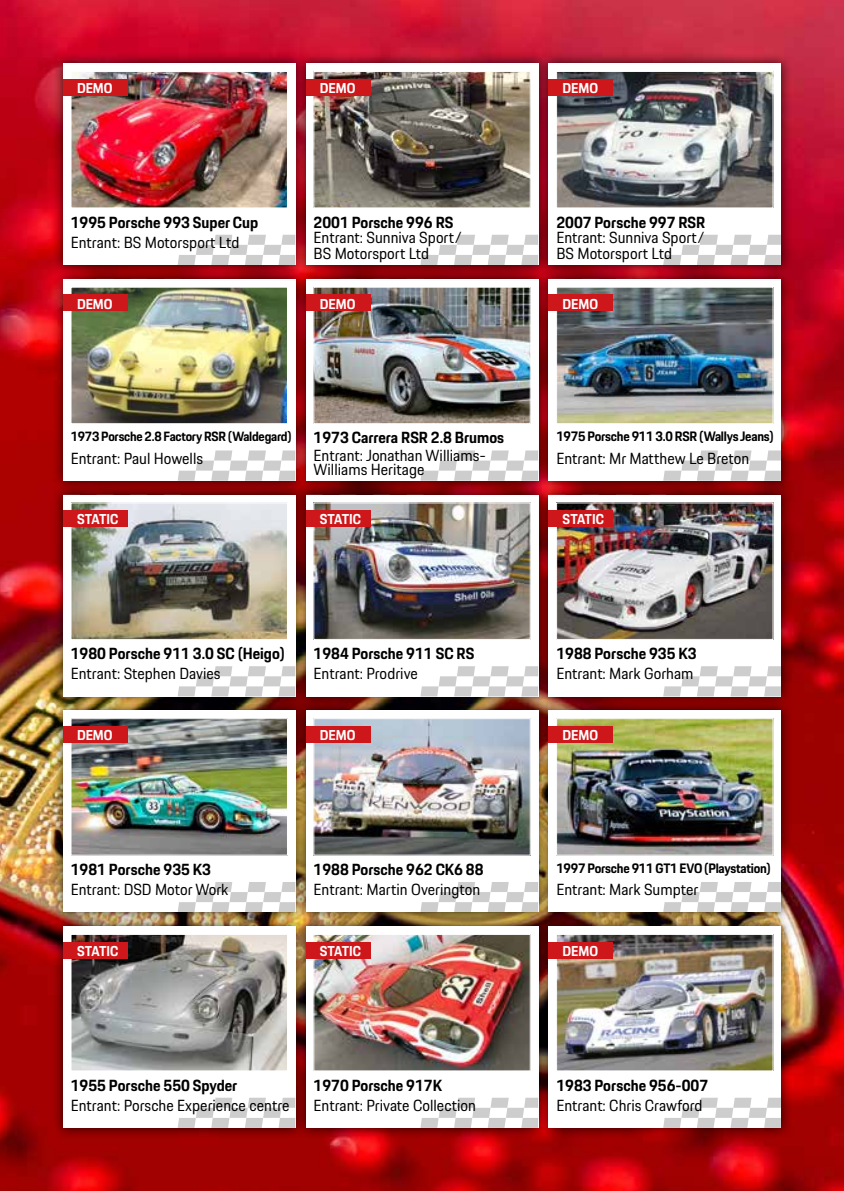
<style>
.page{position:relative;width:844px;height:1191px;background:#fff}
.page>*{position:absolute;margin:0;border:0;box-sizing:border-box;transform-origin:0 0}
.t1{font:15.75px/15.8px "Porsche Next";color:#000}
.t2{font:700 15.75px "Porsche Next";color:#000}
.t3{font:700 14px "Porsche Next";color:#fff}
.t4{font:700 13.47px "Porsche Next";letter-spacing:-.02em;color:#000}
.t5{font:700 13.12px "Porsche Next";letter-spacing:-.02em;color:#000}
</style>
<div class="page">
<img style="left:0;top:0;width:843px;height:1191px">
<div style="left:294px;top:267px;width:255px;height:225px;background:#000;opacity:.75"></div>
<div style="left:306px;top:279px;width:232px;height:202px;background:#fff"></div>
<svg style="left:420px;top:450px;width:117px;height:31px"></svg>
<img style="left:315px;top:289px;width:213px;height:133px">
<div style="left:313px;top:287px;width:217px;height:137px;border:1px solid #fff"></div>
<div style="left:306px;top:295px;width:64px;height:16px;background:#cd171a"></div>
<div style="left:306px;top:710px;width:232px;height:202px;background:#fff"></div>
<svg style="left:420px;top:882px;width:117px;height:30px"></svg>
<img style="left:315px;top:720px;width:213px;height:133px">
<div style="left:313px;top:718px;width:217px;height:137px;border:1px solid #fff"></div>
<div style="left:306px;top:726px;width:64px;height:16px;background:#cd171a"></div>
<div style="left:294px;top:483px;width:255px;height:225px;background:#000;opacity:.75"></div>
<div style="left:306px;top:494px;width:232px;height:202px;background:#fff"></div>
<svg style="left:307px;top:494px;width:116px;height:9px"></svg>
<svg style="left:420px;top:666px;width:117px;height:30px"></svg>
<img style="left:315px;top:505px;width:213px;height:132px">
<div style="left:306px;top:510px;width:64px;height:17px;background:#cd171a"></div>
<div style="left:294px;top:914px;width:255px;height:225px;background:#000;opacity:.75"></div>
<div style="left:306px;top:926px;width:232px;height:202px;background:#fff"></div>
<svg style="left:420px;top:1097px;width:117px;height:31px"></svg>
<img style="left:315px;top:936px;width:213px;height:133px">
<div style="left:313px;top:934px;width:217px;height:137px;border:1px solid #fff"></div>
<div style="left:306px;top:942px;width:64px;height:16px;background:#cd171a"></div>
<div style="left:294px;top:52px;width:255px;height:224px;background:#000;opacity:.75"></div>
<div style="left:306px;top:63px;width:232px;height:202px;background:#fff"></div>
<svg style="left:420px;top:235px;width:117px;height:30px"></svg>
<img style="left:315px;top:73px;width:213px;height:133px">
<div style="left:313px;top:71px;width:217px;height:137px;border:1px solid #fff"></div>
<div style="left:306px;top:79px;width:64px;height:16px;background:#cd171a"></div>
<div style="left:537px;top:267px;width:255px;height:225px;background:#000;opacity:.75"></div>
<div style="left:548px;top:279px;width:232px;height:202px;background:#fff"></div>
<svg style="left:663px;top:450px;width:117px;height:31px"></svg>
<img style="left:558px;top:289px;width:213px;height:133px">
<div style="left:556px;top:287px;width:217px;height:137px;border:1px solid #fff"></div>
<div style="left:548px;top:295px;width:65px;height:16px;background:#cd171a"></div>
<div style="left:537px;top:699px;width:255px;height:224px;background:#000;opacity:.75"></div>
<div style="left:548px;top:710px;width:232px;height:202px;background:#fff"></div>
<svg style="left:663px;top:882px;width:117px;height:30px"></svg>
<img style="left:558px;top:720px;width:213px;height:133px">
<div style="left:556px;top:718px;width:217px;height:137px;border:1px solid #fff"></div>
<div style="left:548px;top:726px;width:65px;height:16px;background:#cd171a"></div>
<div style="left:537px;top:483px;width:255px;height:225px;background:#000;opacity:.75"></div>
<div style="left:548px;top:494px;width:232px;height:202px;background:#fff"></div>
<svg style="left:548px;top:494px;width:118px;height:9px"></svg>
<svg style="left:663px;top:666px;width:117px;height:30px"></svg>
<img style="left:558px;top:505px;width:213px;height:132px">
<div style="left:548px;top:510px;width:65px;height:17px;background:#cd171a"></div>
<div style="left:537px;top:914px;width:255px;height:225px;background:#000;opacity:.75"></div>
<div style="left:548px;top:926px;width:232px;height:202px;background:#fff"></div>
<svg style="left:663px;top:1097px;width:117px;height:31px"></svg>
<img style="left:558px;top:936px;width:213px;height:133px">
<div style="left:556px;top:934px;width:217px;height:137px;border:1px solid #fff"></div>
<div style="left:548px;top:942px;width:65px;height:16px;background:#cd171a"></div>
<div style="left:52px;top:483px;width:255px;height:225px;background:#000;opacity:.75"></div>
<div style="left:63px;top:494px;width:232px;height:202px;background:#fff"></div>
<svg style="left:63px;top:494px;width:118px;height:9px"></svg>
<svg style="left:177px;top:666px;width:118px;height:30px"></svg>
<img style="left:73px;top:505px;width:212px;height:132px">
<div style="left:71px;top:503px;width:216px;height:136px;border:1px solid #fff"></div>
<div style="left:63px;top:510px;width:65px;height:17px;background:#cd171a"></div>
<div style="left:52px;top:914px;width:255px;height:225px;background:#000;opacity:.75"></div>
<div style="left:63px;top:926px;width:232px;height:202px;background:#fff"></div>
<svg style="left:177px;top:1097px;width:118px;height:31px"></svg>
<img style="left:73px;top:936px;width:212px;height:133px">
<div style="left:71px;top:934px;width:216px;height:137px;border:1px solid #fff"></div>
<div style="left:63px;top:942px;width:65px;height:16px;background:#cd171a"></div>
<div style="left:52px;top:52px;width:255px;height:224px;background:#000;opacity:.75"></div>
<div style="left:63px;top:63px;width:232px;height:202px;background:#fff"></div>
<svg style="left:177px;top:235px;width:118px;height:30px"></svg>
<img style="left:73px;top:73px;width:212px;height:133px">
<div style="left:71px;top:71px;width:216px;height:137px;border:1px solid #fff"></div>
<div style="left:63px;top:79px;width:65px;height:16px;background:#cd171a"></div>
<div style="left:52px;top:699px;width:255px;height:224px;background:#000;opacity:.75"></div>
<div style="left:63px;top:710px;width:232px;height:202px;background:#fff"></div>
<svg style="left:177px;top:882px;width:118px;height:30px"></svg>
<img style="left:73px;top:720px;width:212px;height:133px">
<div style="left:71px;top:718px;width:216px;height:137px;border:1px solid #fff"></div>
<div style="left:63px;top:726px;width:65px;height:16px;background:#cd171a"></div>
<div style="left:52px;top:268px;width:254px;height:224px;background:#000;opacity:.75"></div>
<div style="left:63px;top:279px;width:232px;height:202px;background:#fff"></div>
<svg style="left:177px;top:450px;width:118px;height:31px"></svg>
<img style="left:73px;top:289px;width:212px;height:133px">
<div style="left:71px;top:287px;width:216px;height:137px;border:1px solid #fff"></div>
<div style="left:63px;top:295px;width:65px;height:16px;background:#cd171a"></div>
<div style="left:537px;top:52px;width:255px;height:224px;background:#000;opacity:.75"></div>
<div style="left:548px;top:63px;width:232px;height:202px;background:#fff"></div>
<svg style="left:663px;top:235px;width:117px;height:30px"></svg>
<img style="left:558px;top:73px;width:213px;height:133px">
<div style="left:556px;top:71px;width:217px;height:137px;border:1px solid #fff"></div>
<div style="left:548px;top:79px;width:65px;height:16px;background:#cd171a"></div>
<p class="t3" style="left:77px;top:78px;width:37px">DEMO</p>
<p class="t3" style="left:320px;top:78px;width:37px">DEMO</p>
<p class="t3" style="left:562px;top:78px;width:37px">DEMO</p>
<p class="t2" style="left:71px;top:212px;width:189px">1995 Porsche 993 Super Cup</p>
<p class="t1" style="left:71px;top:234px;width:170px">Entrant: BS Motorsport Ltd</p>
<p class="t2" style="left:313px;top:212px;width:141px">2001 Porsche 996 RS</p>
<p class="t1" style="left:313px;top:230px;width:150px">Entrant: Sunniva Sport/<br>BS Motorsport Ltd</p>
<p class="t2" style="left:556px;top:212px;width:150px">2007 Porsche 997 RSR</p>
<p class="t1" style="left:556px;top:230px;width:150px">Entrant: Sunniva Sport/<br>BS Motorsport Ltd</p>
<p class="t3" style="left:77px;top:294px;width:37px">DEMO</p>
<p class="t3" style="left:320px;top:294px;width:37px">DEMO</p>
<p class="t3" style="left:562px;top:294px;width:37px">DEMO</p>
<p class="t5" style="left:71px;top:427px;width:222px">1973 Porsche 2.8 Factory RSR (Waldegard)</p>
<p class="t1" style="left:71px;top:450px;width:134px">Entrant: Paul Howells</p>
<p class="t2" style="left:313px;top:426px;width:192px">1973 Carrera RSR 2.8 Brumos</p>
<p class="t1" style="left:313px;top:448px;width:174px;line-height:14px">Entrant: Jonathan Williams-<br>Williams Heritage</p>
<p class="t4" style="left:556px;top:427px;width:219px">1975 Porsche 911 3.0 RSR (Wallys Jeans)</p>
<p class="t1" style="left:556px;top:450px;width:194px">Entrant: Mr Matthew Le Breton</p>
<p class="t3" style="left:77px;top:510px;width:43px">STATIC</p>
<p class="t3" style="left:320px;top:510px;width:43px">STATIC</p>
<p class="t3" style="left:562px;top:510px;width:43px">STATIC</p>
<p class="t2" style="left:71px;top:643px;width:216px">1980 Porsche 911 3.0 SC (Heigo)</p>
<p class="t1" style="left:71px;top:666px;width:151px">Entrant: Stephen Davies</p>
<p class="t2" style="left:313px;top:643px;width:162px">1984 Porsche 911 SC RS</p>
<p class="t1" style="left:313px;top:666px;width:106px">Entrant: Prodrive</p>
<p class="t2" style="left:556px;top:643px;width:142px">1988 Porsche 935 K3</p>
<p class="t1" style="left:556px;top:666px;width:139px">Entrant: Mark Gorham</p>
<p class="t3" style="left:77px;top:725px;width:37px">DEMO</p>
<p class="t3" style="left:320px;top:725px;width:37px">DEMO</p>
<p class="t3" style="left:562px;top:725px;width:37px">DEMO</p>
<p class="t2" style="left:71px;top:859px;width:142px">1981 Porsche 935 K3</p>
<p class="t1" style="left:71px;top:881px;width:159px">Entrant: DSD Motor Work</p>
<p class="t2" style="left:313px;top:859px;width:171px">1988 Porsche 962 CK6 88</p>
<p class="t1" style="left:313px;top:881px;width:168px">Entrant: Martin Overington</p>
<p class="t4" style="left:556px;top:859px;width:216px">1997 Porsche 911 GT1 EVO (Playstation)</p>
<p class="t1" style="left:556px;top:881px;width:143px">Entrant: Mark Sumpter</p>
<p class="t3" style="left:77px;top:941px;width:43px">STATIC</p>
<p class="t3" style="left:320px;top:941px;width:43px">STATIC</p>
<p class="t3" style="left:562px;top:941px;width:37px">DEMO</p>
<p class="t2" style="left:71px;top:1074px;width:168px">1955 Porsche 550 Spyder</p>
<p class="t1" style="left:71px;top:1097px;width:220px">Entrant: Porsche Experience centre</p>
<p class="t2" style="left:313px;top:1074px;width:130px">1970 Porsche 917K</p>
<p class="t1" style="left:313px;top:1097px;width:164px">Entrant: Private Collection</p>
<p class="t2" style="left:556px;top:1074px;width:153px">1983 Porsche 956-007</p>
<p class="t1" style="left:556px;top:1097px;width:147px">Entrant: Chris Crawford</p>
</div>
